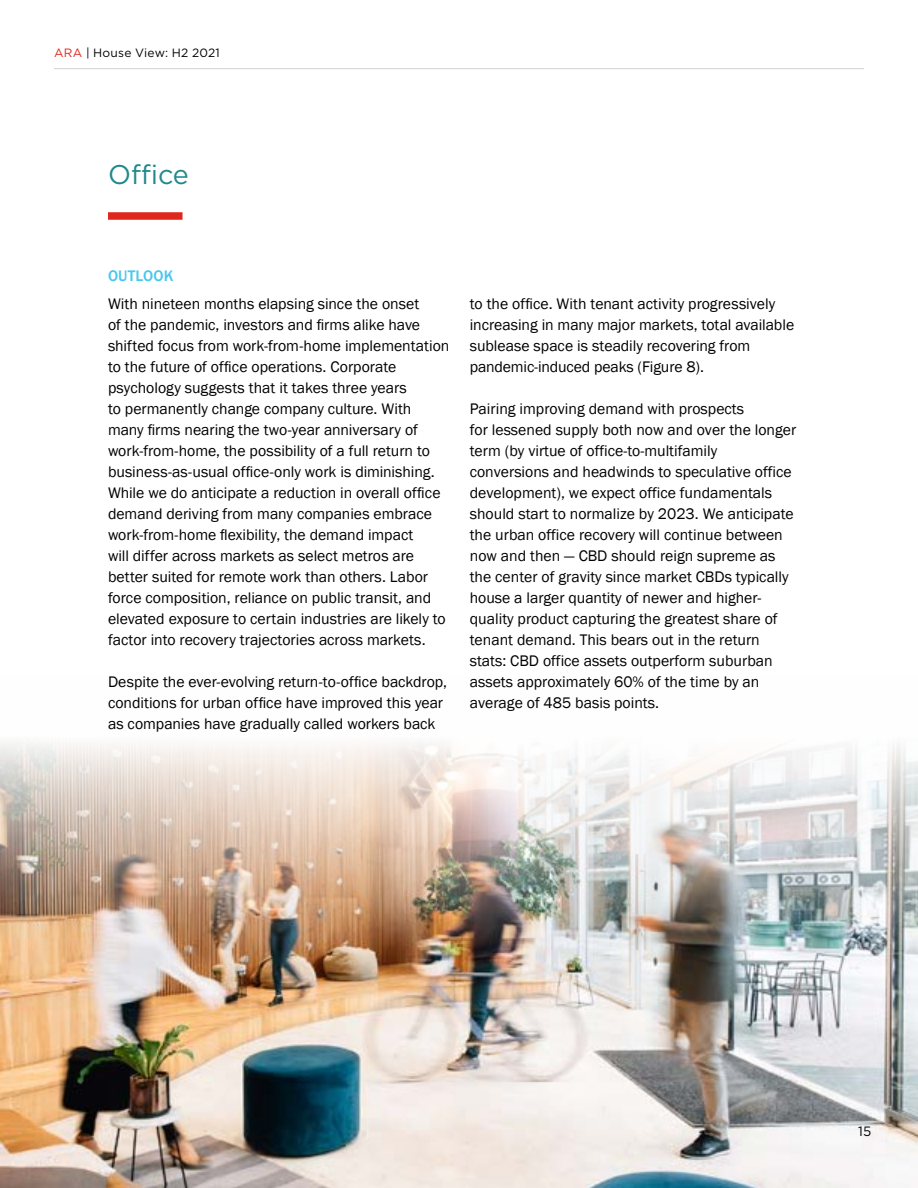
<style>
.page{position:relative;width:918px;height:1188px;background:#fff}
.page>*{position:absolute;margin:0;border:0;box-sizing:border-box;transform-origin:0 0}
.t1{font:27px "Gotham";color:#20888b}
.t2{font:15.75px/21px "Franklin Gothic";color:#000}
.t3{font:500 15.75px "Franklin Gothic";letter-spacing:.005em;color:#47c7ef}
.t4{font:13.5px "Gotham";color:#000}
.t5{font:12px "Gotham";letter-spacing:.015em;color:#000}
.s1{color:#df271c}
</style>
<div class="page">
<img style="left:0;top:743px;width:918px;height:445px">
<div style="left:108px;top:212px;width:75px;height:8px;background:#df271c"></div>
<hr style="left:54px;top:68px;width:810px;height:1px;background:#d1d3d4">
<p class="t5" style="left:54px;top:45px;width:167px"><span class="s1">ARA</span> | House View: H2 2021</p>
<h1 class="t1" style="left:108px;top:157px;width:82px">Office</h1>
<p class="t3" style="left:108px;top:266px;width:67px">OUTLOOK</p>
<p class="t2" style="left:108px;top:293px;width:343px">With nineteen months elapsing since the onset<br>of the pandemic, investors and firms alike have shifted focus from work-from-home implementation to the future of office operations. Corporate psychology suggests that it takes three years<br>to permanently change company culture. With many firms nearing the two-year anniversary of work-from-home, the possibility of a full return to business-as-usual office-only work is diminishing.<br>While we do anticipate a reduction in overall office demand deriving from many companies embrace work-from-home flexibility, the demand impact<br>will differ across markets as select metros are better suited for remote work than others. Labor force composition, reliance on public transit, and elevated exposure to certain industries are likely to factor into recovery trajectories across markets.</p>
<p class="t2" style="left:108px;top:671px;width:341px">Despite the ever-evolving return-to-office backdrop, conditions for urban office have improved this year as companies have gradually called workers back</p>
<p class="t2" style="left:470px;top:294px;width:326px">to the office. With tenant activity progressively increasing in many major markets, total available sublease space is steadily recovering from pandemic-induced peaks (Figure 8).</p>
<p class="t2" style="left:470px;top:399px;width:328px">Pairing improving demand with prospects<br>for lessened supply both now and over the longer term (by virtue of office-to-multifamily conversions and headwinds to speculative office development), we expect office fundamentals should start to normalize by 2023. We anticipate the urban office recovery will continue between now and then — CBD should reign supreme as the center of gravity since market CBDs typically house a larger quantity of newer and higher&shy;quality product capturing the greatest share of tenant demand. This bears out in the return stats: CBD office assets outperform suburban assets approximately 60% of the time by an average of 485 basis points.</p>
<p class="t4" style="left:858px;top:1123px;width:15px">15</p>
</div>
